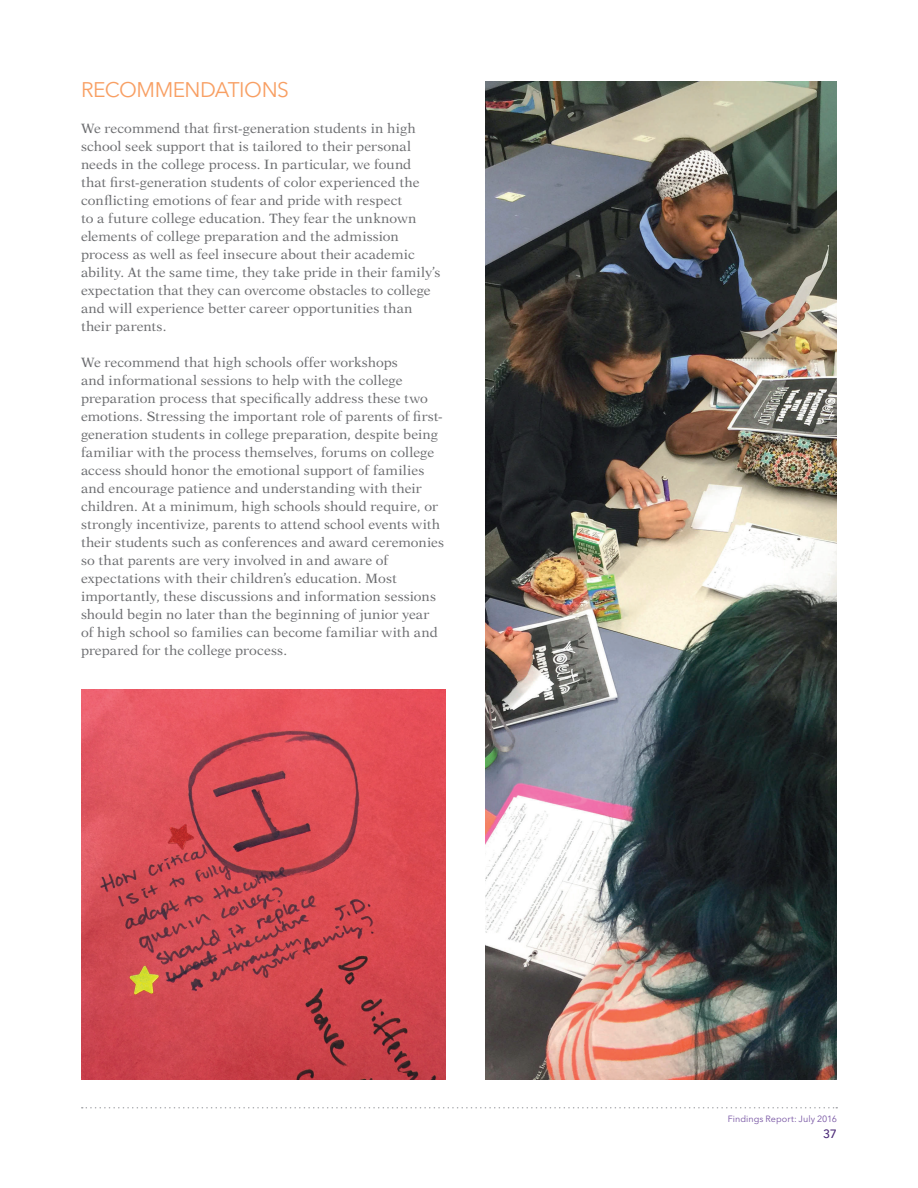
<style>
.page{position:relative;width:918px;height:1188px;background:#fff}
.page>*{position:absolute;margin:0;border:0;box-sizing:border-box;transform-origin:0 0}
.t1{font:21px "Avenir Next LT Pro";letter-spacing:-.02em;color:#f89f63}
.t2{font:13.5px/18px "New Aster LT Std";letter-spacing:.01em;color:#6c6d70}
.t3{font:500 12px "Avenir Next LT Pro";color:#4c2b78}
.t4{font:9px "Avenir Next LT Pro";letter-spacing:.005em;color:#7451a1}
</style>
<div class="page">
<svg style="left:82px;top:1107px;width:755px;height:1px"></svg>
<img style="left:485px;top:81px;width:352px;height:999px">
<img style="left:81px;top:689px;width:365px;height:391px">
<h1 class="t1" style="left:81px;top:77px;width:210px">RECOMMENDATIONS</h1>
<p class="t2" style="left:81px;top:119px;width:361px">We recommend that first-generation students in high school seek support that is tailored to their personal needs in the college process. In particular, we found<br>that first-generation students of color experienced the conflicting emotions of fear and pride with respect<br>to a future college education. They fear the unknown elements of college preparation and the admission process as well as feel insecure about their academic ability. At the same time, they take pride in their family’s expectation that they can overcome obstacles to college and will experience better career opportunities than their parents.</p>
<p class="t2" style="left:81px;top:353px;width:365px">We recommend that high schools offer workshops<br>and informational sessions to help with the college preparation process that specifically address these two emotions. Stressing the important role of parents of first&shy;generation students in college preparation, despite being familiar with the process themselves, forums on college access should honor the emotional support of families and encourage patience and understanding with their children. At a minimum, high schools should require, or strongly incentivize, parents to attend school events with their students such as conferences and award ceremonies so that parents are very involved in and aware of expectations with their children’s education. Most importantly, these discussions and information sessions should begin no later than the beginning of junior year of high school so families can become familiar with and prepared for the college process.</p>
<p class="t4" style="left:728px;top:1113px;width:111px">Findings Report: July 2016</p>
<p class="t3" style="left:823px;top:1126px;width:15px">37</p>
</div>
